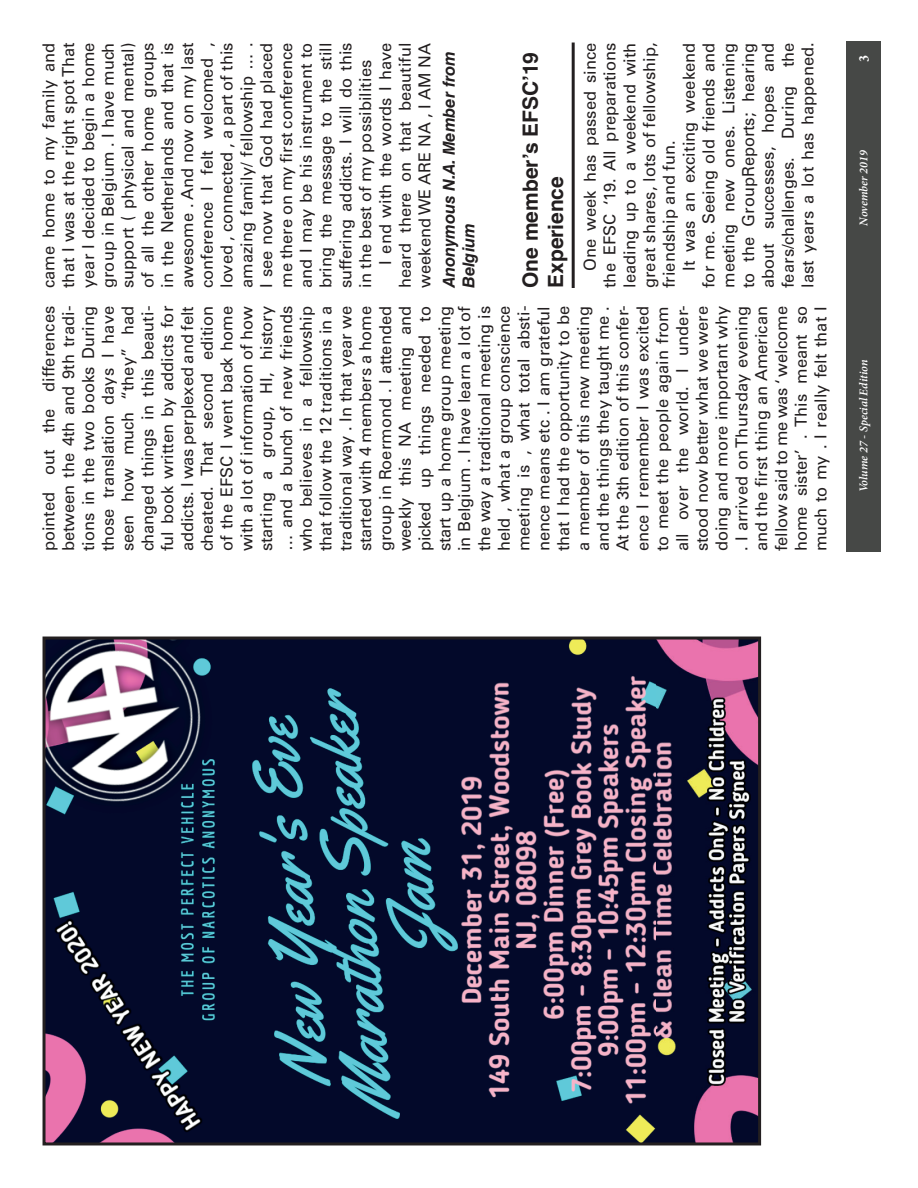
<style>
.page{position:relative;width:918px;height:1188px;background:#fff}
.page>*{position:absolute;margin:0;border:0;box-sizing:border-box;transform-origin:0 0}
.t1{font:700 21px/25.2px "Helvetica LT Std";color:#231f20}
.t2{font:16.5px/19.8px "Univers LT Std";color:#231f20;text-align:justify}
.t3{font:italic 700 16.5px/19.8px "Helvetica LT Std";color:#231f20}
.t4{font:700 condensed 15px "Minion Pro";color:#fff}
.t5{font:italic 600 12px "Minion Pro";color:#fff}
</style>
<div class="page">
<div style="left:846px;top:41px;width:34px;height:510px;background:#464846"></div>
<hr style="left:572px;top:43px;width:3px;height:245px;background:#231f20">
<img style="left:47px;top:641px;width:710px;height:500px">
<div style="left:43px;top:637px;width:718px;height:508px;border:3px solid #231f20"></div>
<p class="t2" style="left:40px;top:288px;width:247px;rotate:-90deg">came home to my family and that I was at the right spot That year I decided to begin a home group in Belgium . I have much support ( physical and mental) of all the other home groups in the Netherlands and that is awesome . And now on my last conference I felt welcomed , loved , connected , a part of this amazing family/ fellowship … .<br>I see now that God had placed me there on my first conference and I may be his instrument to bring the message to the still suffering addicts. I will do this in the best of my possibilities</p>
<p class="t2" style="left:376px;top:288px;width:247px;text-indent:23px;rotate:-90deg">I end with the words I have heard there on that beautiful weekend WE ARE NA , I AM NA</p>
<p class="t3" style="left:441px;top:288px;width:238px;rotate:-90deg">Anonymous N.A. Member from<br>Belgium</p>
<p class="t1" style="left:520px;top:288px;width:237px;rotate:-90deg">One member’s EFSC’19<br>Experience</p>
<p class="t2" style="left:581px;top:288px;width:247px;text-indent:17px;rotate:-90deg">One week has passed since the EFSC ‘19. All preparations leading up to a weekend with great shares, lots of fellowship, friendship and fun.</p>
<p class="t2" style="left:680px;top:288px;width:247px;text-indent:17px;rotate:-90deg">It was an exciting weekend for me. Seeing old friends and meeting new ones. Listening to the GroupReports; hearing about successes, hopes and fears/challenges. During the last years a lot has happened.</p>
<p class="t2" style="left:40px;top:551px;width:247px;rotate:-90deg">pointed out the differences between the 4th and 9th tradi&shy;tions in the two books During those translation days I have seen how much “they” had changed things in this beauti&shy;ful book written by addicts for addicts. I was perplexed and felt cheated. That second edition of the EFSC I went back home with a lot of information of how starting a group, HI, history … and a bunch of new friends who believes in a fellowship that follow the 12 traditions in a traditional way . In that year we started with 4 members a home group in Roermond . I attended weekly this NA meeting and picked up things needed to start up a home group meeting in Belgium . I have learn a lot of the way a traditional meeting is held , what a group conscience meeting is , what total absti&shy;nence means etc . I am grateful that I had the opportunity to be a member of this new meeting and the things they taught me .<br>At the 3th edition of this confer&shy;ence I remember I was excited to meet the people again from all over the world. I under&shy;stood now better what we were doing and more important why . I arrived on Thursday evening and the first thing an American fellow said to me was ‘ welcome home sister’ . This meant so much to my . I really felt that I</p>
<p class="t4" style="left:855px;top:62px;width:8px;rotate:-90deg">3</p>
<p class="t5" style="left:859px;top:226px;width:77px;rotate:-90deg">November 2019</p>
<p class="t5" style="left:859px;top:492px;width:134px;rotate:-90deg">Volume 27 - Special Edition</p>
</div>
